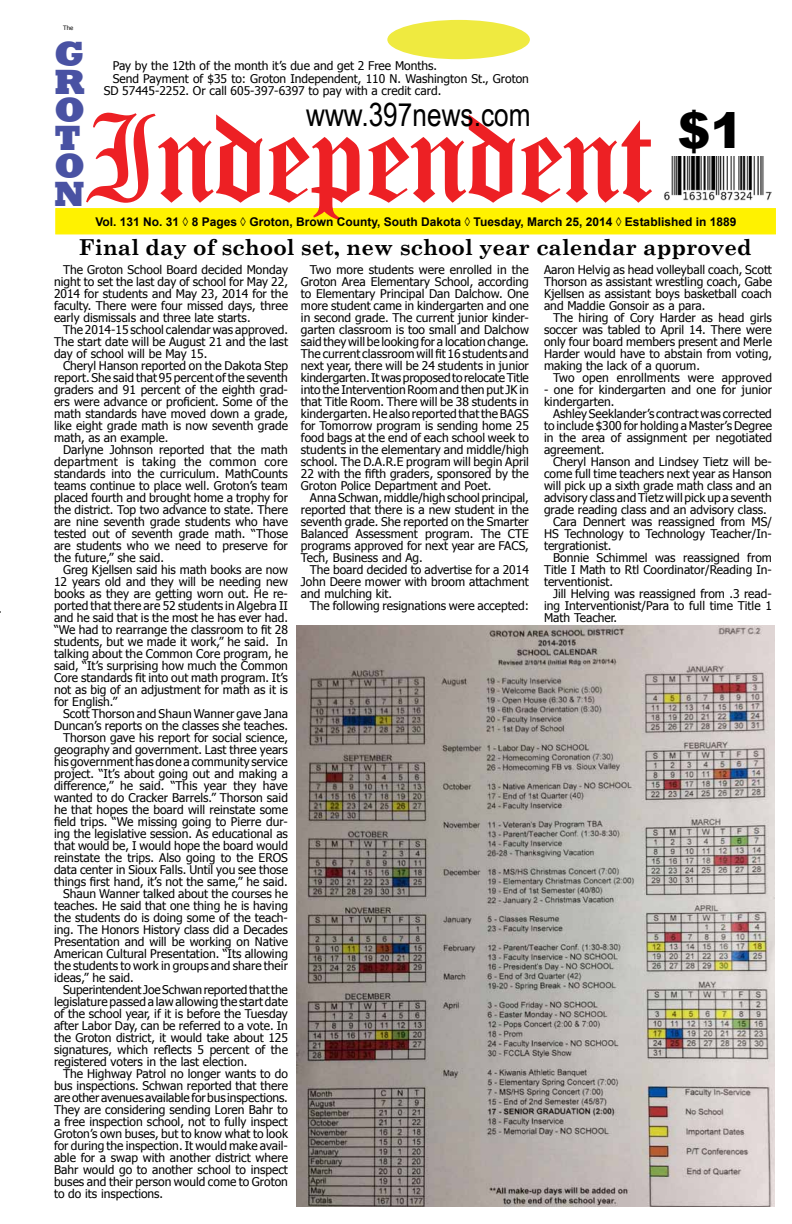
<style>
.page{position:relative;width:792px;height:1224px;background:#fff}
.page>*{position:absolute;margin:0;border:0;box-sizing:border-box;transform-origin:0 0}
.t1{font:130px "Old English Let Plain";color:#ed2024}
.t2{font:900 49px "Arial";color:#000}
.t3{font:800 36px/28px "Rockwell";color:#4952a3;text-align:justify}
.t4{font:32px "Arial Narrow";color:#000}
.t5{font:700 22px "Century Schoolbook";color:#000}
.t6{font:12px/12px "Tahoma";color:#000;text-align:justify}
.t7{font:700 12px "Arial";color:#000}
.t8{font:6px "Tahoma";color:#000}
</style>
<div class="page">
<div style="left:55px;top:208px;width:721px;height:26px;background:#fff200;border:1px solid #fff200"></div>
<img style="left:664px;top:157px;width:108px;height:43px">
<div style="left:387px;top:20px;width:143px;height:39px;background:#efea40;border-radius:50%"></div>
<img style="left:296px;top:625px;width:479px;height:581px">
<p class="t8" style="left:63px;top:23px;width:12px">The</p>
<h3 class="t3" style="left:54px;top:41px;width:33px">G R O T O N</h3>
<p class="t6" style="left:113px;top:60px;width:326px">Pay by the 12th of the month it’s due and get 2 Free Months.</p>
<p class="t6" style="left:113px;top:72px;width:418px">Send Payment of $35 to: Groton Independent, 110 N. Washington St., Groton</p>
<p class="t6" style="left:104px;top:85px;width:339px">SD 57445-2252. Or call 605-397-6397 to pay with a credit card.</p>
<h3 class="t4" style="left:306px;top:92px;width:226px">www.397news.com</h3>
<h2 class="t2" style="left:678px;top:95px;width:67px">$1</h2>
<h1 class="t1" style="left:83px;top:79px;width:568px">Independent</h1>
<p class="t7" style="left:95px;top:214px;width:642px">Vol. 131 No. 31 ◊ 8 Pages ◊ Groton, Brown County, South Dakota ◊ Tuesday, March 25, 2014 ◊ Established in 1889</p>
<h3 class="t5" style="left:79px;top:234px;width:674px">Final day of school set, new school year calendar approved</h3>
<p class="t6" style="left:54px;top:263px;width:235px;text-indent:9px">The Groton School Board decided Monday night to set the last day of school for May 22, 2014 for students and May 23, 2014 for the faculty. There were four missed days, three early dismissals and three late starts.</p>
<p class="t6" style="left:54px;top:323px;width:236px;text-indent:9px">The 2014-15 school calendar was approved.<br>The start date will be August 21 and the last day of school will be May 15.</p>
<p class="t6" style="left:54px;top:359px;width:235px;text-indent:9px">Cheryl Hanson reported on the Dakota Step report. She said that 95 percent of the seventh graders and 91 percent of the eighth grad&shy;ers were advance or proficient. Some of the math standards have moved down a grade, like eight grade math is now seventh grade math, as an example.</p>
<p class="t6" style="left:54px;top:443px;width:235px;text-indent:9px">Darlyne Johnson reported that the math department is taking the common core standards into the curriculum. MathCounts teams continue to place well. Groton’s team placed fourth and brought home a trophy for the district. Top two advance to state. There are nine seventh grade students who have tested out of seventh grade math. “Those are students who we need to preserve for the future,” she said.</p>
<p class="t6" style="left:54px;top:563px;width:236px;text-indent:9px">Greg Kjellsen said his math books are now 12 years old and they will be needing new books as they are getting worn out. He re&shy;ported that there are 52 students in Algebra II and he said that is the most he has ever had. “We had to rearrange the classroom to fit 28 students, but we made it work,” he said. In talking about the Common Core program, he said, “It’s surprising how much the Common Core standards fit into out math program. It’s not as big of an adjustment for math as it is for English.”</p>
<p class="t6" style="left:63px;top:707px;width:227px">Scott Thorson and Shaun Wanner gave Jana</p>
<p class="t6" style="left:54px;top:719px;width:235px">Duncan’s reports on the classes she teaches.</p>
<p class="t6" style="left:63px;top:731px;width:226px">Thorson gave his report for social science,</p>
<p class="t6" style="left:54px;top:743px;width:235px">geography and government. Last three years</p>
<p class="t6" style="left:54px;top:755px;width:235px">his government has done a community service</p>
<p class="t6" style="left:54px;top:767px;width:235px">project. “It’s about going out and making a</p>
<p class="t6" style="left:54px;top:779px;width:235px">difference,” he said. “This year they have</p>
<p class="t6" style="left:54px;top:791px;width:236px">wanted to do Cracker Barrels.” Thorson said</p>
<p class="t6" style="left:54px;top:803px;width:235px">he that hopes the board will reinstate some</p>
<p class="t6" style="left:54px;top:815px;width:235px">field trips. “We missing going to Pierre dur-</p>
<p class="t6" style="left:54px;top:827px;width:235px">ing the legislative session. As educational as</p>
<p class="t6" style="left:54px;top:839px;width:236px">that would be, I would hope the board would</p>
<p class="t6" style="left:54px;top:851px;width:235px">reinstate the trips. Also going to the EROS</p>
<p class="t6" style="left:54px;top:863px;width:235px">data center in Sioux Falls. Until you see those</p>
<p class="t6" style="left:54px;top:875px;width:235px">things first hand, it’s not the same,” he said.</p>
<p class="t6" style="left:63px;top:887px;width:226px">Shaun Wanner talked about the courses he</p>
<p class="t6" style="left:54px;top:899px;width:236px">teaches. He said that one thing he is having</p>
<p class="t6" style="left:54px;top:911px;width:235px">the students do is doing some of the teach-</p>
<p class="t6" style="left:54px;top:923px;width:235px">ing. The Honors History class did a Decades</p>
<p class="t6" style="left:54px;top:935px;width:235px">Presentation and will be working on Native</p>
<p class="t6" style="left:54px;top:947px;width:236px">American Cultural Presentation. “Its allowing</p>
<p class="t6" style="left:54px;top:959px;width:235px">the students to work in groups and share their</p>
<p class="t6" style="left:54px;top:971px;width:81px">ideas,” he said.</p>
<p class="t6" style="left:63px;top:983px;width:226px">Superintendent Joe Schwan reported that the</p>
<p class="t6" style="left:54px;top:995px;width:235px">legislature passed a law allowing the start date</p>
<p class="t6" style="left:54px;top:1007px;width:235px">of the school year, if it is before the Tuesday</p>
<p class="t6" style="left:54px;top:1019px;width:235px">after Labor Day, can be referred to a vote. In</p>
<p class="t6" style="left:54px;top:1031px;width:235px">the Groton district, it would take about 125</p>
<p class="t6" style="left:54px;top:1043px;width:235px">signatures, which reflects 5 percent of the</p>
<p class="t6" style="left:54px;top:1055px;width:195px">registered voters in the last election.</p>
<p class="t6" style="left:63px;top:1067px;width:226px">The Highway Patrol no longer wants to do</p>
<p class="t6" style="left:54px;top:1079px;width:235px">bus inspections. Schwan reported that there</p>
<p class="t6" style="left:54px;top:1091px;width:235px">are other avenues available for bus inspections.</p>
<p class="t6" style="left:54px;top:1103px;width:235px">They are considering sending Loren Bahr to</p>
<p class="t6" style="left:54px;top:1115px;width:235px">a free inspection school, not to fully inspect</p>
<p class="t6" style="left:54px;top:1127px;width:235px">Groton’s own buses, but to know what to look</p>
<p class="t6" style="left:54px;top:1139px;width:235px">for during the inspection. It would make avail-</p>
<p class="t6" style="left:54px;top:1151px;width:236px">able for a swap with another district where</p>
<p class="t6" style="left:54px;top:1163px;width:235px">Bahr would go to another school to inspect</p>
<p class="t6" style="left:54px;top:1175px;width:235px">buses and their person would come to Groton</p>
<p class="t6" style="left:54px;top:1187px;width:111px">to do its inspections.</p>
<p class="t6" style="left:301px;top:263px;width:230px;text-indent:9px">Two more students were enrolled in the Groton Area Elementary School, according to Elementary Principal Dan Dalchow. One more student came in kindergarten and one in second grade. The current junior kinder&shy;garten classroom is too small and Dalchow said they will be looking for a location change.<br>The current classroom will fit 16 students and next year, there will be 24 students in junior kindergarten. It was proposed to relocate Title into the Intervention Room and then put JK in that Title Room. There will be 38 students in kindergarten. He also reported that the BAGS for Tomorrow program is sending home 25 food bags at the end of each school week to students in the elementary and middle/high school. The D.A.R.E program will begin April 22 with the fifth graders, sponsored by the Groton Police Department and Poet.</p>
<p class="t6" style="left:301px;top:491px;width:229px;text-indent:9px">Anna Schwan, middle/high school principal, reported that there is a new student in the seventh grade. She reported on the Smarter Balanced Assessment program. The CTE programs approved for next year are FACS, Tech, Business and Ag.</p>
<p class="t6" style="left:301px;top:563px;width:229px;text-indent:9px">The board decided to advertise for a 2014<br>John Deere mower with broom attachment and mulching kit.</p>
<p class="t6" style="left:310px;top:599px;width:220px">The following resignations were accepted:</p>
<p class="t6" style="left:544px;top:263px;width:229px">Aaron Helvig as head volleyball coach, Scott Thorson as assistant wrestling coach, Gabe Kjellsen as assistant boys basketball coach and Maddie Gonsoir as a para.</p>
<p class="t6" style="left:544px;top:311px;width:229px;text-indent:9px">The hiring of Cory Harder as head girls soccer was tabled to April 14. There were only four board members present and Merle Harder would have to abstain from voting, making the lack of a quorum.</p>
<p class="t6" style="left:553px;top:371px;width:220px">Two open enrollments were approved</p>
<p class="t6" style="left:544px;top:383px;width:229px">- one for kindergarten and one for junior kindergarten.</p>
<p class="t6" style="left:544px;top:407px;width:229px;text-indent:9px">Ashley Seeklander’s contract was corrected to include $300 for holding a Master’s Degree in the area of assignment per negotiated agreement.</p>
<p class="t6" style="left:553px;top:455px;width:220px">Cheryl Hanson and Lindsey Tietz will be-</p>
<p class="t6" style="left:544px;top:467px;width:229px">come full time teachers next year as Hanson</p>
<p class="t6" style="left:544px;top:479px;width:229px">will pick up a sixth grade math class and an</p>
<p class="t6" style="left:544px;top:491px;width:229px">advisory class and Tietz will pick up a seventh</p>
<p class="t6" style="left:544px;top:503px;width:224px">grade reading class and an advisory class.</p>
<p class="t6" style="left:553px;top:515px;width:220px">Cara Dennert was reassigned from MS/</p>
<p class="t6" style="left:544px;top:527px;width:229px">HS Technology to Technology Teacher/In-</p>
<p class="t6" style="left:544px;top:539px;width:69px">tergrationist.</p>
<p class="t6" style="left:553px;top:551px;width:220px">Bonnie Schimmel was reassigned from</p>
<p class="t6" style="left:544px;top:563px;width:229px">Title I Math to Rtl Coordinator/Reading In-</p>
<p class="t6" style="left:544px;top:575px;width:71px">terventionist.</p>
<p class="t6" style="left:553px;top:587px;width:220px">Jill Helving was reassigned from .3 read-</p>
<p class="t6" style="left:544px;top:599px;width:229px">ing Interventionist/Para to full time Title 1</p>
<p class="t6" style="left:544px;top:611px;width:75px">Math Teacher.</p>
</div>
